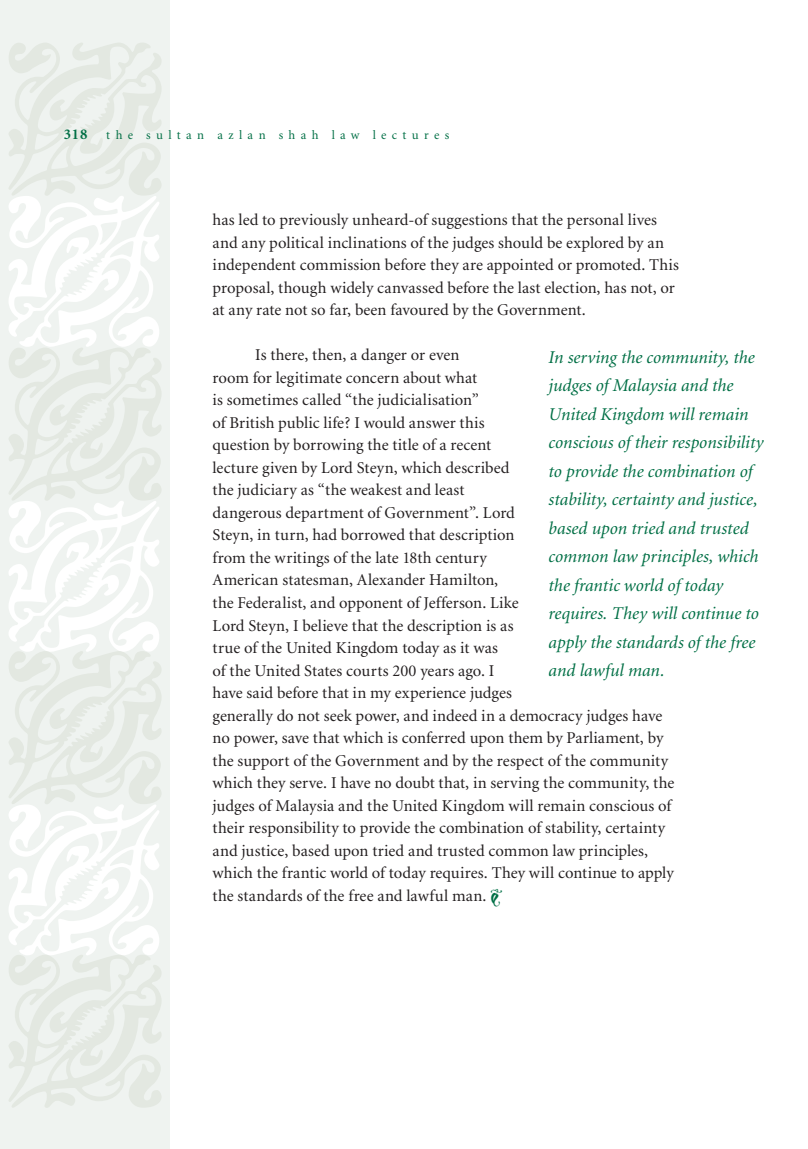
<style>
.page{position:relative;width:808px;height:1149px;background:#fff}
.page>*{position:absolute;margin:0;border:0;box-sizing:border-box;transform-origin:0 0}
.Main_Body_Text{font:italic 18px/28.5px "Minion";color:#016f45}
.Main_Body_Text-2{font:16.5px/22.5px "Minion";letter-spacing:.005em;color:#231f20}
.t1{font:12.75px "Minion";letter-spacing:.42em;color:#016f45}
.s1{font-weight:700;font-size:15px}
</style>
<div class="page">
<div style="left:0;top:0;width:170px;height:1148px;background:#eff3f0"></div>
<svg style="left:9px;top:43px;width:152px;height:1064px"></svg>
<p class="t1" style="left:64px;top:128px;width:387px"><span class="s1">318</span> the sultan azlan shah law lectures</p>
<p class="Main_Body_Text-2" style="left:213px;top:209px;width:468px">has led to previously unheard-of suggestions that the personal lives and any political inclinations of the judges should be explored by an independent commission before they are appointed or promoted. This proposal, though widely canvassed before the last election, has not, or at any rate not so far, been favoured by the Government.</p>
<p class="Main_Body_Text-2" style="left:213px;top:344px;width:463px;text-indent:43px">Is there, then, a danger or even<br>room for legitimate concern about what<br>is sometimes called “the judicialisation”<br>of British public life? I would answer this<br>question by borrowing the title of a recent<br>lecture given by Lord Steyn, which described<br>the judiciary as “the weakest and least<br>dangerous department of Government”. Lord<br>Steyn, in turn, had borrowed that description<br>from the writings of the late 18th century<br>American statesman, Alexander Hamilton,<br>the Federalist, and opponent of Jefferson. Like<br>Lord Steyn, I believe that the description is as<br>true of the United Kingdom today as it was<br>of the United States courts 200 years ago. I<br>have said before that in my experience judges<br>generally do not seek power, and indeed in a democracy judges have no power, save that which is conferred upon them by Parliament, by the support of the Government and by the respect of the community which they serve. I have no doubt that, in serving the community, the judges of Malaysia and the United Kingdom will remain conscious of their responsibility to provide the combination of stability, certainty and justice, based upon tried and trusted common law principles, which the frantic world of today requires. They will continue to apply the standards of the free and lawful man.</p>
<p class="Main_Body_Text" style="left:549px;top:343px;width:216px">In serving the community, the judges of Malaysia and the<br>United Kingdom will remain conscious of their responsibility to provide the combination of stability, certainty and justice, based upon tried and trusted common law principles, which the frantic world of today requires. They will continue to apply the standards of the free and lawful man.</p>
</div>
